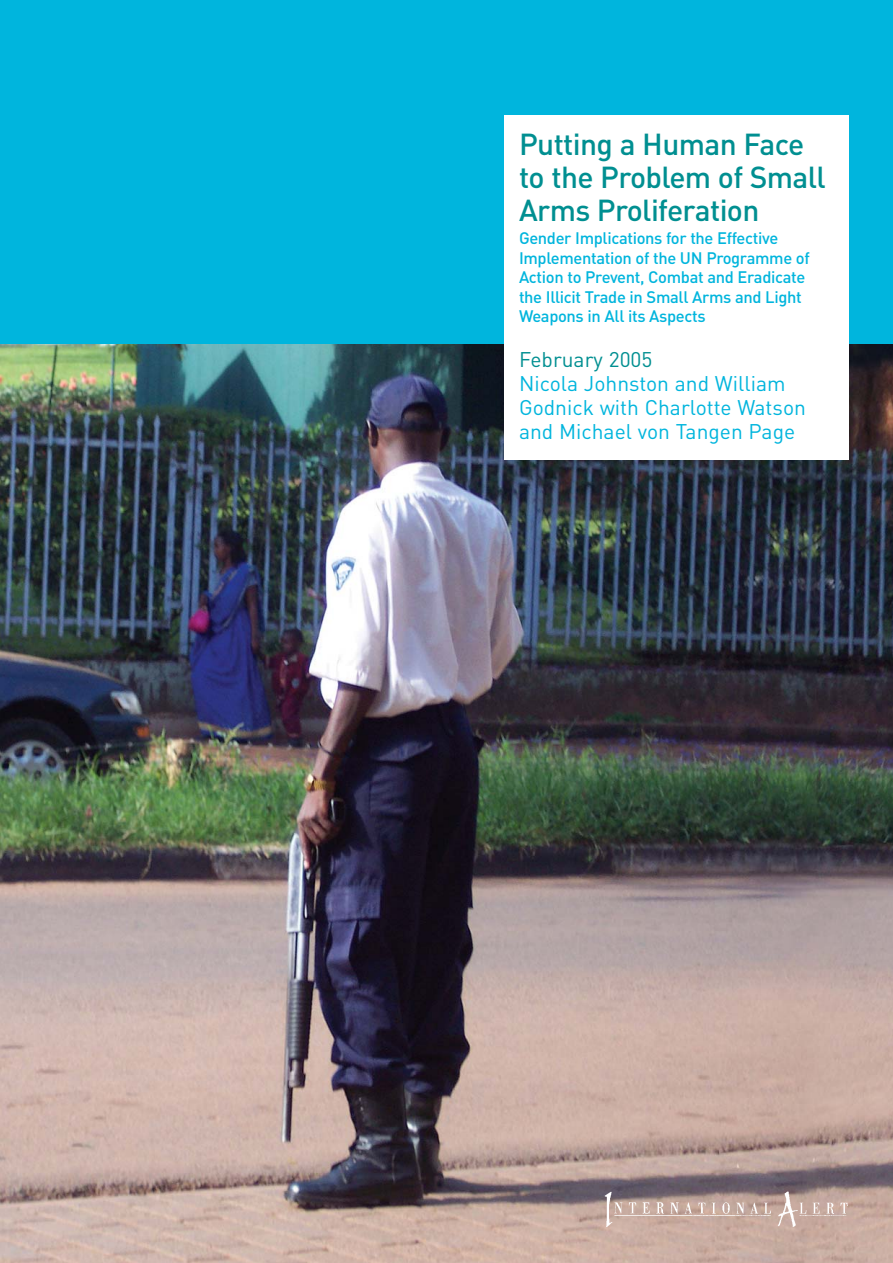
<style>
.page{position:relative;width:893px;height:1263px;background:#fff}
.page>*{position:absolute;margin:0;border:0;box-sizing:border-box;transform-origin:0 0}
.t1{font:500 30px/33px "DIN";letter-spacing:-.02em;color:#008f91}
.t2{font:21px/24px "DIN";color:#00b5dd}
.t3{font:21px "DIN";color:#008f91}
.t4{font:500 16.5px/19.5px "DIN";letter-spacing:-.02em;color:#00b5dd}
</style>
<div class="page">
<div style="left:0;top:0;width:892px;height:344px;background:#00b5dd"></div>
<img style="left:0;top:344px;width:892px;height:919px">
<div style="left:504px;top:115px;width:344px;height:344px;background:#fff"></div>
<img style="left:584px;top:1178px;width:264px;height:61px">
<h1 class="t1" style="left:519px;top:131px;width:308px">Putting a Human Face to the Problem of Small<br>Arms Proliferation</h1>
<p class="t4" style="left:519px;top:231px;width:292px">Gender Implications for the Effective Implementation of the UN Programme of Action to Prevent, Combat and Eradicate the Illicit Trade in Small Arms and Light Weapons in All its Aspects</p>
<p class="t3" style="left:519px;top:352px;width:135px">February 2005</p>
<p class="t2" style="left:519px;top:374px;width:288px">Nicola Johnston and William<br>Godnick with Charlotte Watson and Michael von Tangen Page</p>
</div>
